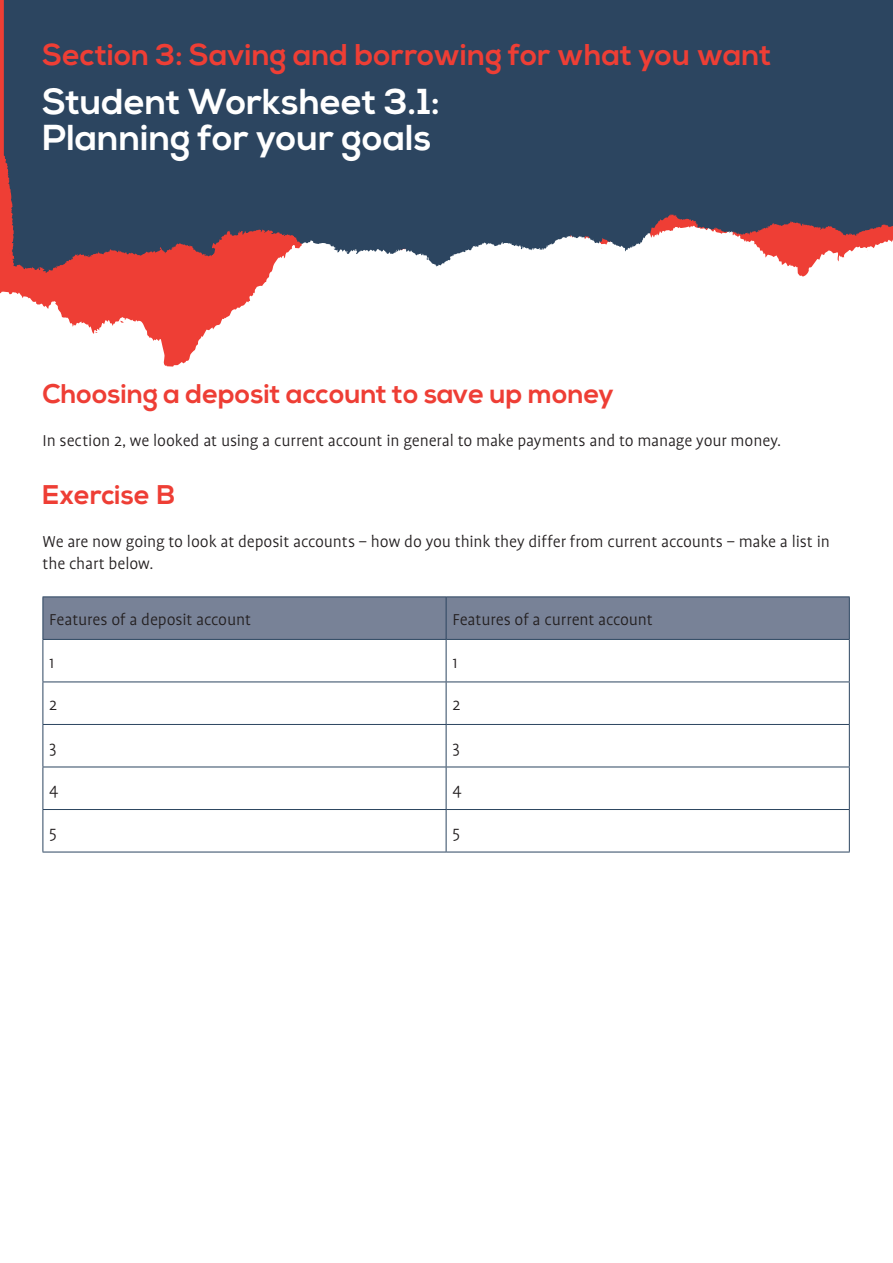
<style>
.page{position:relative;width:893px;height:1263px;background:#fff}
.page>*{position:absolute;margin:0;border:0;box-sizing:border-box;transform-origin:0 0}
.t1{font:700 36px/36px "Nexa";letter-spacing:.005em;color:#fff}
.t2{font:700 30px "Nexa";letter-spacing:.005em;color:#ee3e35}
.t3{font:700 27px "Nexa";color:#ee3e35}
.t4{font:300 18px/21.6px "Profile";letter-spacing:-.01em;color:#231f20}
</style>
<div class="page">
<svg style="left:0;top:257px;width:808px;height:110px"></svg>
<svg style="left:4px;top:0;width:889px;height:273px;background:#435168"></svg>
<svg style="left:370px;top:233px;width:8px;height:7px"></svg>
<svg style="left:538px;top:221px;width:10px;height:5px"></svg>
<svg style="left:263px;top:220px;width:3px;height:4px"></svg>
<div style="left:44px;top:597px;width:805px;height:42px;background:#788297"></div>
<hr style="left:43px;top:597px;width:1px;height:42px;background:#2c4560">
<hr style="left:43px;top:596px;width:403px;height:1px;background:#2c4560">
<hr style="left:446px;top:597px;width:1px;height:42px;background:#2c4560">
<hr style="left:446px;top:596px;width:404px;height:1px;background:#2c4560">
<hr style="left:849px;top:597px;width:1px;height:42px;background:#2c4560">
<hr style="left:43px;top:640px;width:1px;height:41px;background:#2c4560">
<hr style="left:43px;top:639px;width:403px;height:1px;background:#2c4560">
<hr style="left:446px;top:640px;width:1px;height:41px;background:#2c4560">
<hr style="left:446px;top:639px;width:404px;height:1px;background:#2c4560">
<hr style="left:849px;top:640px;width:1px;height:41px;background:#2c4560">
<hr style="left:43px;top:682px;width:1px;height:42px;background:#2c4560">
<hr style="left:43px;top:725px;width:1px;height:42px;background:#2c4560">
<hr style="left:43px;top:767px;width:1px;height:42px;background:#2c4560">
<hr style="left:43px;top:810px;width:1px;height:42px;background:#2c4560">
<hr style="left:43px;top:681px;width:403px;height:1px;background:#2c4560">
<hr style="left:43px;top:724px;width:403px;height:1px;background:#2c4560">
<hr style="left:43px;top:767px;width:403px;height:1px;background:#2c4560">
<hr style="left:43px;top:809px;width:403px;height:1px;background:#2c4560">
<hr style="left:43px;top:852px;width:403px;height:1px;background:#2c4560">
<hr style="left:446px;top:682px;width:1px;height:42px;background:#2c4560">
<hr style="left:446px;top:725px;width:1px;height:42px;background:#2c4560">
<hr style="left:446px;top:767px;width:1px;height:42px;background:#2c4560">
<hr style="left:446px;top:810px;width:1px;height:42px;background:#2c4560">
<hr style="left:446px;top:681px;width:404px;height:1px;background:#2c4560">
<hr style="left:849px;top:682px;width:1px;height:42px;background:#2c4560">
<hr style="left:849px;top:725px;width:1px;height:42px;background:#2c4560">
<hr style="left:849px;top:767px;width:1px;height:42px;background:#2c4560">
<hr style="left:849px;top:810px;width:1px;height:42px;background:#2c4560">
<hr style="left:446px;top:724px;width:404px;height:1px;background:#2c4560">
<hr style="left:446px;top:767px;width:404px;height:1px;background:#2c4560">
<hr style="left:446px;top:809px;width:404px;height:1px;background:#2c4560">
<hr style="left:446px;top:852px;width:404px;height:1px;background:#2c4560">
<h2 class="t2" style="left:43px;top:37px;width:730px">Section 3: Saving and borrowing for what you want</h2>
<h1 class="t1" style="left:43px;top:85px;width:399px">Student Worksheet 3.1:<br>Planning for your goals</h1>
<h3 class="t3" style="left:43px;top:378px;width:573px">Choosing a deposit account to save up money</h3>
<p class="t4" style="left:43px;top:430px;width:740px">In section 2, we looked at using a current account in general to make payments and to manage your money.</p>
<h3 class="t3" style="left:43px;top:479px;width:134px">Exercise B</h3>
<p class="t4" style="left:43px;top:531px;width:789px">We are now going to look at deposit accounts – how do you think they differ from current accounts – make a list in the chart below.</p>
<p class="t4" style="left:49px;top:609px;width:203px">Features of a deposit account</p>
<p class="t4" style="left:452px;top:609px;width:202px">Features of a current account</p>
<p class="t4" style="left:49px;top:651px;width:7px">1</p>
<p class="t4" style="left:452px;top:651px;width:7px">1</p>
<p class="t4" style="left:49px;top:694px;width:9px">2</p>
<p class="t4" style="left:452px;top:694px;width:9px">2</p>
<p class="t4" style="left:49px;top:736px;width:9px">3</p>
<p class="t4" style="left:452px;top:736px;width:9px">3</p>
<p class="t4" style="left:49px;top:779px;width:11px">4</p>
<p class="t4" style="left:452px;top:779px;width:11px">4</p>
<p class="t4" style="left:49px;top:822px;width:9px">5</p>
<p class="t4" style="left:452px;top:822px;width:9px">5</p>
</div>
